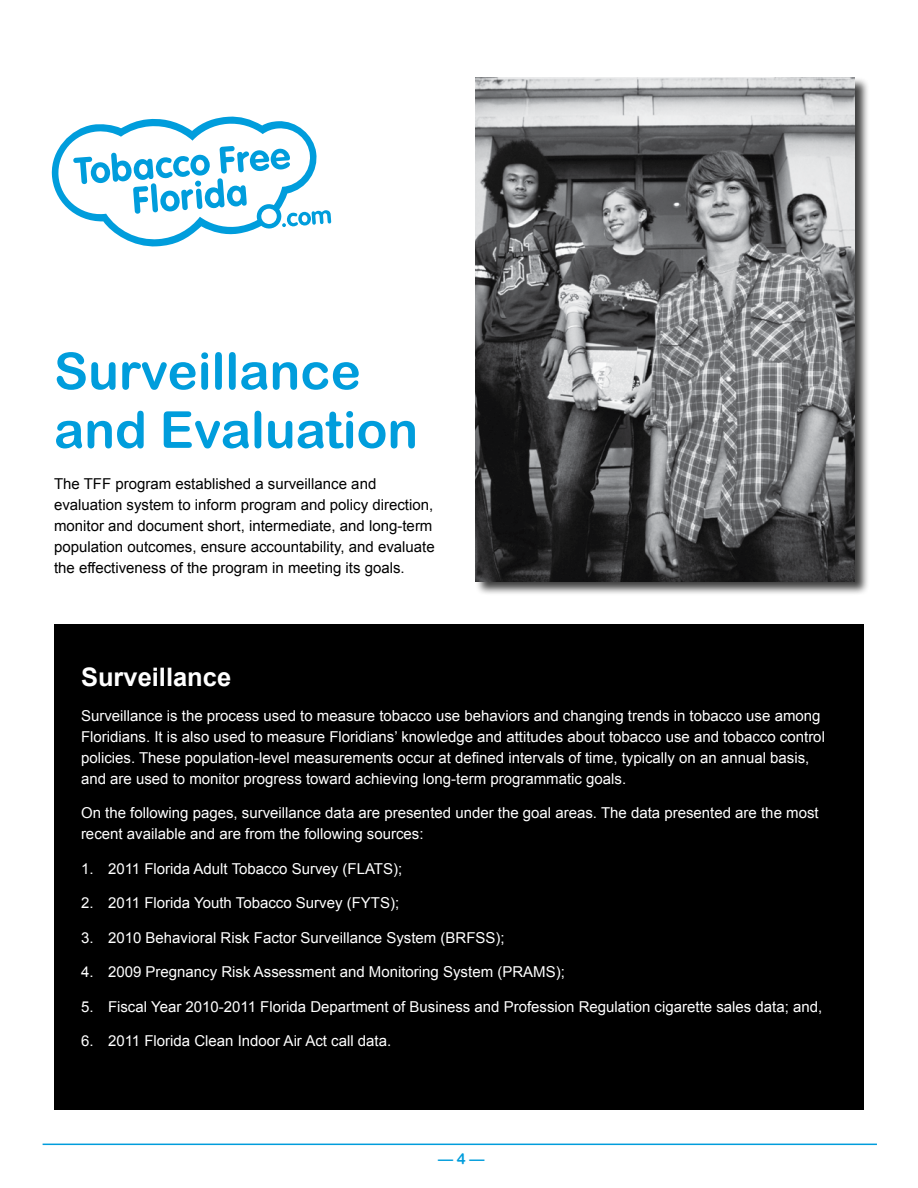
<style>
.page{position:relative;width:918px;height:1188px;background:#fff}
.page>*{position:absolute;margin:0;border:0;box-sizing:border-box;transform-origin:0 0}
.t1{font:51px/58.7px "Arial Rounded MT Bold";color:#009ddc}
.t2{font:700 25.5px "Arial";color:#fff}
.t3{font:15px/21px "Arial";color:#fff}
.t4{font:15px/21px "Arial";color:#000}
.t5{font:15px "Arial Rounded MT Bold";color:#009ddc}
</style>
<div class="page">
<hr style="left:43px;top:1144px;width:834px;height:1px;background:#009ddc">
<div style="left:54px;top:624px;width:810px;height:486px;background:#000"></div>
<div style="left:475px;top:77px;width:395px;height:519px;background:#000;opacity:.75"></div>
<img style="left:476px;top:78px;width:379px;height:503px">
<svg style="left:51px;top:116px;width:280px;height:131px"></svg>
<h1 class="t1" style="left:54px;top:341px;width:366px">Surveillance and Evaluation</h1>
<p class="t4" style="left:54px;top:474px;width:382px">The TFF program established a surveillance and evaluation system to inform program and policy direction, monitor and document short, intermediate, and long-term population outcomes, ensure accountability, and evaluate the effectiveness of the program in meeting its goals.</p>
<h2 class="t2" style="left:81px;top:660px;width:152px">Surveillance</h2>
<p class="t3" style="left:81px;top:705px;width:745px">Surveillance is the process used to measure tobacco use behaviors and changing trends in tobacco use among Floridians. It is also used to measure Floridians’ knowledge and attitudes about tobacco use and tobacco control policies. These population-level measurements occur at defined intervals of time, typically on an annual basis, and are used to monitor progress toward achieving long-term programmatic goals.</p>
<p class="t3" style="left:81px;top:802px;width:739px">On the following pages, surveillance data are presented under the goal areas. The data presented are the most recent available and are from the following sources:</p>
<p class="t3" style="left:81px;top:858px;width:323px">1. 2011 Florida Adult Tobacco Survey (FLATS);</p>
<p class="t3" style="left:81px;top:892px;width:320px">2. 2011 Florida Youth Tobacco Survey (FYTS);</p>
<p class="t3" style="left:81px;top:927px;width:425px">3. 2010 Behavioral Risk Factor Surveillance System (BRFSS);</p>
<p class="t3" style="left:81px;top:961px;width:485px">4. 2009 Pregnancy Risk Assessment and Monitoring System (PRAMS);</p>
<p class="t3" style="left:81px;top:996px;width:743px">5. Fiscal Year 2010-2011 Florida Department of Business and Profession Regulation cigarette sales data; and,</p>
<p class="t3" style="left:81px;top:1030px;width:312px">6. 2011 Florida Clean Indoor Air Act call data.</p>
<p class="t5" style="left:438px;top:1150px;width:48px">— 4 —</p>
</div>
